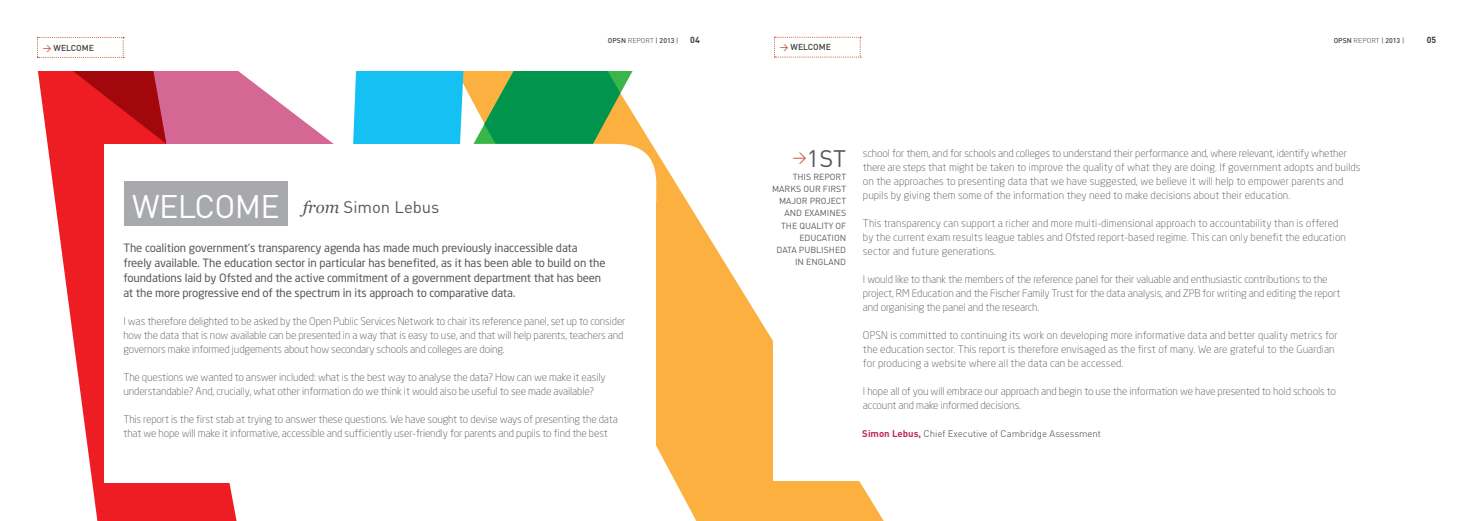
<style>
.page{position:relative;width:1474px;height:521px;background:#fff}
.page>*{position:absolute;margin:0;border:0;box-sizing:border-box;transform-origin:0 0}
.t1{font:32.29px "DIN";letter-spacing:-.02em;color:#fff}
.t2{font:23.62px "DIN";color:#57585a}
.t3{font:16.62px "DIN";color:#57585a}
.t4{font:11.38px/14.9px "Neo Sans";letter-spacing:-.01em;color:#57585a}
.t5{font:300 10.5px/14px "Neo Sans";letter-spacing:-.01em;color:#57585a}
.t6{font:300 10.5px/14px "Neo Sans";letter-spacing:.01em;color:#57585a}
.t7{font:300 9.62px "DIN";color:#3e3e3f}
.t8{font:700 9.62px "DIN";color:#57585a}
.t9{font:8.75px/12.2px "DIN";color:#57585a;text-align:right}
.t10{font:700 8.75px "DIN";color:#3e3e3f}
.t11{font:500 8.58px "DIN";color:#3e3e3f}
.t12{font:500 8.58px "DIN";color:#57585a}
.t13{font:500 7px "DIN";color:#3e3e3f}
.t14{font:7px "DIN";color:#57585a}
.s1{color:#c45c35}
.s2{font-weight:300}
.s3{font-weight:400}
.s4{font-family:"Georgia";font-style:italic}
.s5{font-weight:700;color:#be2b57}
</style>
<div class="page">
<svg style="left:656px;top:151px;width:227px;height:370px;fill:#fbb03f"></svg>
<svg style="left:236px;top:71px;width:98px;height:73px;fill:#d46994"></svg>
<svg style="left:38px;top:71px;width:198px;height:450px"></svg>
<svg style="left:70px;top:71px;width:96px;height:73px;background:#cc181f"></svg>
<svg style="left:37px;top:37px;width:87px;height:21px"></svg>
<svg style="left:766px;top:151px;width:7px;height:194px"></svg>
<div style="left:105px;top:144px;width:509px;height:338px;background:#fff"></div>
<svg style="left:353px;top:71px;width:303px;height:106px"></svg>
<div style="left:124px;top:181px;width:164px;height:45px;background:#a8a9ad"></div>
<svg style="left:774px;top:36px;width:87px;height:22px"></svg>
<div style="left:773px;top:64px;width:692px;height:417px;background:#fff"></div>
<p class="t11" style="left:43px;top:42px;width:53px"><span class="s1">&gt;</span> WELCOME</p>
<p class="t13" style="left:608px;top:36px;width:72px">OPSN <span class="s2">REPORT</span> <span class="s3">|</span> 2013 <span class="s3">|</span></p>
<p class="t10" style="left:690px;top:34px;width:11px">04</p>
<h1 class="t1" style="left:132px;top:186px;width:149px">WELCOME</h1>
<h3 class="t3" style="left:303px;top:197px;width:138px"><span class="s4">from</span> Simon Lebus</h3>
<p class="t4" style="left:123px;top:240px;width:483px">The coalition government’s transparency agenda has made much previously inaccessible data freely available. The education sector in particular has benefited, as it has been able to build on the foundations laid by Ofsted and the active commitment of a government department that has been at the more progressive end of the spectrum in its approach to comparative data.</p>
<p class="t5" style="left:123px;top:314px;width:503px">I was therefore delighted to be asked by the Open Public Services Network to chair its reference panel, set up to consider how the data that is now available can be presented in a way that is easy to use, and that will help parents, teachers and governors make informed judgements about how secondary schools and colleges are doing.</p>
<p class="t5" style="left:123px;top:370px;width:483px">The questions we wanted to answer included: what is the best way to analyse the data? How can we make it easily understandable? And, crucially, what other information do we think it would also be useful to see made available?</p>
<p class="t5" style="left:123px;top:412px;width:496px">This report is the first stab at trying to answer these questions. We have sought to devise ways of presenting the data that we hope will make it informative, accessible and sufficiently user-friendly for parents and pupils to find the best</p>
<p class="t10" style="left:1432px;top:29px;width:11px">02</p>
<p class="t13" style="left:1333px;top:36px;width:72px">OPSN <span class="s2">REPORT</span> <span class="s3">|</span> 2013 <span class="s3">|</span></p>
<p class="t10" style="left:1426px;top:34px;width:11px">05</p>
<p class="t12" style="left:773px;top:36px;width:53px"><span class="s1">&gt;</span> WELCOME</p>
<p class="t14" style="left:1332px;top:38px;width:65px">OPSN report | 2013 |</p>
<p class="t8" style="left:1418px;top:35px;width:12px">xx</p>
<p class="t11" style="left:779px;top:42px;width:53px"><span class="s1">&gt;</span> WELCOME</p>
<h2 class="t2" style="left:792px;top:144px;width:55px"><sup>&gt;</sup>1ST</h2>
<p class="t9" style="left:772px;top:170px;width:76px">THIS REPORT<br>MARKS OUR FIRST<br>MAJOR PROJECT<br>AND EXAMINES<br>THE QUALITY OF<br>EDUCATION<br>DATA PUBLISHED<br>IN ENGLAND</p>
<p class="t6" style="left:863px;top:146px;width:499px">school for them, and for schools and colleges to understand their performance and, where relevant, identify whether there are steps that might be taken to improve the quality of what they are doing. If government adopts and builds on the approaches to presenting data that we have suggested, we believe it will help to empower parents and pupils by giving them some of the information they need to make decisions about their education.</p>
<p class="t6" style="left:863px;top:216px;width:484px">This transparency can support a richer and more multi-dimensional approach to accountability than is offered by the current exam results league tables and Ofsted report-based regime. This can only benefit the education sector and future generations.</p>
<p class="t5" style="left:863px;top:272px;width:479px">I would like to thank the members of the reference panel for their valuable and enthusiastic contributions to the project, RM Education and the Fischer Family Trust for the data analysis, and ZPB for writing and editing the report and organising the panel and the research.</p>
<p class="t6" style="left:863px;top:328px;width:476px">OPSN is committed to continuing its work on developing more informative data and better quality metrics for the education sector. This report is therefore envisaged as the first of many. We are grateful to the Guardian for producing a website where all the data can be accessed.</p>
<p class="t5" style="left:863px;top:384px;width:474px">I hope all of you will embrace our approach and begin to use the information we have presented to hold schools to account and make informed decisions.</p>
<p class="t7" style="left:862px;top:428px;width:240px"><span class="s5">Simon Lebus,</span> Chief Executive of Cambridge Assessment</p>
</div>
